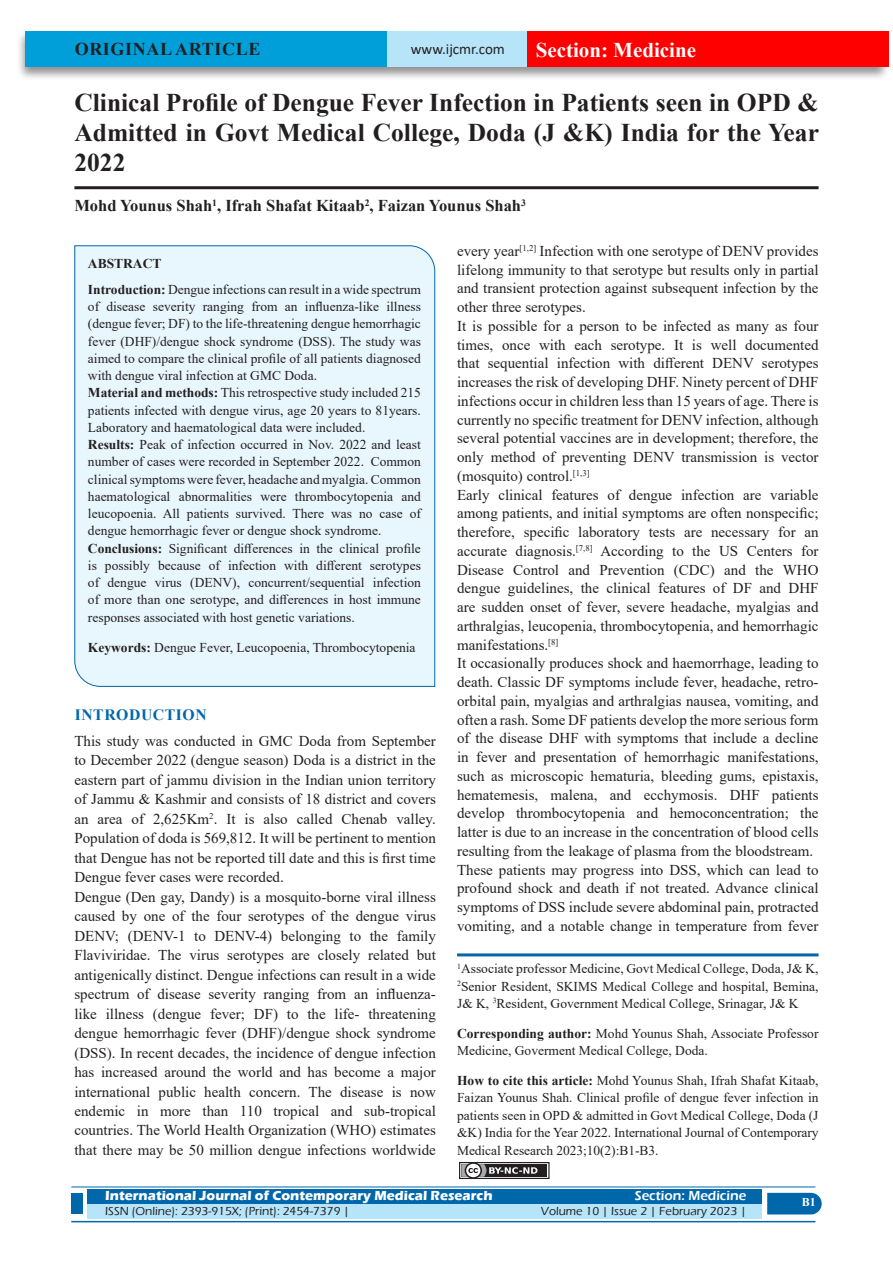
<style>
.page{position:relative;width:893px;height:1263px;background:#fff}
.page>*{position:absolute;margin:0;border:0;box-sizing:border-box;transform-origin:0 0}
.A_Title_New{font:700 25.5px/30px "Times New Roman";color:#231f20;text-align:justify}
.t1{font:700 21px "Times New Roman";color:#fff}
.AT_new{font:700 18px "Times New Roman";letter-spacing:.035em;color:#231f20}
.AU-New{font:700 16.5px "Times New Roman";color:#231f20}
.t2{font:700 15.75px "Times New Roman";letter-spacing:.035em;color:#0067aa}
.TX_New{font:15px/18.8px "Times New Roman";color:#231f20;text-align:justify}
.t3{font:15px "Calibri";color:#231f20}
.ABS_TEXT_New{font:13.5px/17.2px "Times New Roman";color:#231f20;text-align:justify}
.HTC_new{font:13.5px/17.4px "Times New Roman";letter-spacing:-.005em;color:#231f20;text-align:justify}
.Affi_New{font:13.5px/17.2px "Times New Roman";color:#231f20;text-align:justify}
.Corresponding{font:13.5px/17.2px "Times New Roman";color:#231f20}
.t4{font:700 13.5px "Eras ITC";color:#fff}
.Keyword_New{font:13.5px "Times New Roman";color:#231f20}
.t5{font:600 13.5px "Eras ITC";color:#fff}
.ABS_new{font:700 13.5px "Times New Roman";color:#231f20}
.t6{font:500 12px "Eras ITC";color:#231f20}
.t7{font:700 12px "Times New Roman";color:#fff}
.s1{font-weight:700}
</style>
<div class="page">
<div style="left:16px;top:29px;width:875px;height:52px;background:#231f20;opacity:.5"></div>
<div style="left:25px;top:31px;width:858px;height:35px;background:#b6e4f9"></div>
<div style="left:25px;top:31px;width:362px;height:35px;background:#009fda"></div>
<div style="left:527px;top:31px;width:361px;height:35px;background:#f00"></div>
<div style="left:459px;top:1162px;width:91px;height:17px;border:1px solid #231f20"></div>
<div style="left:461px;top:1164px;width:86px;height:13px;background:#231f20"></div>
<svg style="left:461px;top:1162px;width:76px;height:17px"></svg>
<div style="left:87px;top:1189px;width:674px;height:15px;background:#0067aa"></div>
<div style="left:87px;top:1204px;width:674px;height:15px;background:#b6e4f9"></div>
<svg style="left:767px;top:1193px;width:55px;height:21px"></svg>
<hr style="left:71px;top:1186px;width:744px;height:1px;background:#0067aa">
<hr style="left:71px;top:1221px;width:744px;height:1px;background:#0067aa">
<div style="left:71px;top:1193px;width:12px;height:21px;background:#0067aa"></div>
<hr style="left:74px;top:186px;width:745px;height:3px;background:#231f20">
<div style="left:74px;top:245px;width:361px;height:442px;background:#e8f6fd"></div>
<hr style="left:457px;top:953px;width:362px;height:3px;background:#0067aa">
<p class="AT_new" style="left:75px;top:36px;width:187px">ORIGINAL ARTICLE</p>
<p class="t3" style="left:411px;top:39px;width:96px">www.ijcmr.com</p>
<h2 class="t1" style="left:536px;top:35px;width:162px">Section: Medicine</h2>
<p class="A_Title_New" style="left:74px;top:87px;width:746px">Clinical Profile of Dengue Fever Infection in Patients seen in OPD &amp; Admitted in Govt Medical College, Doda (J &amp;K) India for the Year 2022</p>
<p class="AU-New" style="left:74px;top:194px;width:453px">Mohd Younus Shah<sup>1</sup>, Ifrah Shafat Kitaab<sup>2</sup>, Faizan Younus Shah<sup>3</sup></p>
<p class="ABS_new" style="left:88px;top:254px;width:75px">ABSTRACT</p>
<p class="ABS_TEXT_New" style="left:88px;top:280px;width:335px"><span class="s1">Introduction:</span> Dengue infections can result in a wide spectrum of disease severity ranging from an influenza-like illness (dengue fever; DF) to the life-threatening dengue hemorrhagic fever (DHF)/dengue shock syndrome (DSS). The study was aimed to compare the clinical profile of all patients diagnosed with dengue viral infection at GMC Doda.</p>
<p class="ABS_TEXT_New" style="left:88px;top:384px;width:335px"><span class="s1">Material and methods:</span> This retrospective study included 215 patients infected with dengue virus, age 20 years to 81years.<br>Laboratory and haematological data were included.</p>
<p class="ABS_TEXT_New" style="left:88px;top:435px;width:335px"><span class="s1">Results:</span> Peak of infection occurred in Nov. 2022 and least number of cases were recorded in September 2022. Common clinical symptoms were fever, headache and myalgia. Common haematological abnormalities were thrombocytopenia and leucopoenia. All patients survived. There was no case of dengue hemorrhagic fever or dengue shock syndrome.</p>
<p class="ABS_TEXT_New" style="left:88px;top:539px;width:335px"><span class="s1">Conclusions:</span> Significant differences in the clinical profile is possibly because of infection with different serotypes of dengue virus (DENV), concurrent/sequential infection of more than one serotype, and differences in host immune responses associated with host genetic variations.</p>
<p class="Keyword_New" style="left:88px;top:638px;width:329px"><span class="s1">Keywords:</span> Dengue Fever, Leucopoenia, Thrombocytopenia</p>
<h1 class="t2" style="left:75px;top:703px;width:134px">INTRODUCTION</h1>
<p class="TX_New" style="left:74px;top:730px;width:363px;line-height:19.5px">This study was conducted in GMC Doda from September to December 2022 (dengue season) Doda is a district in the eastern part of jammu division in the Indian union territory of Jammu &amp; Kashmir and consists of 18 district and covers an area of 2,625Km<sup>2</sup>. It is also called Chenab valley.<br>Population of doda is 569,812. It will be pertinent to mention that Dengue has not be reported till date and this is first time Dengue fever cases were recorded.</p>
<p class="TX_New" style="left:74px;top:886px;width:363px;line-height:19.5px">Dengue (Den gay, Dandy) is a mosquito-borne viral illness caused by one of the four serotypes of the dengue virus DENV; (DENV-1 to DENV-4) belonging to the family Flaviviridae. The virus serotypes are closely related but antigenically distinct. Dengue infections can result in a wide spectrum of disease severity ranging from an influenza&shy;like illness (dengue fever; DF) to the life- threatening dengue hemorrhagic fever (DHF)/dengue shock syndrome (DSS). In recent decades, the incidence of dengue infection has increased around the world and has become a major international public health concern. The disease is now endemic in more than 110 tropical and sub-tropical countries. The World Health Organization (WHO) estimates that there may be 50 million dengue infections worldwide</p>
<p class="TX_New" style="left:457px;top:241px;width:363px">every year<sup>[1,2]</sup> Infection with one serotype of DENV provides lifelong immunity to that serotype but results only in partial and transient protection against subsequent infection by the other three serotypes.</p>
<p class="TX_New" style="left:457px;top:316px;width:363px">It is possible for a person to be infected as many as four times, once with each serotype. It is well documented that sequential infection with different DENV serotypes increases the risk of developing DHF. Ninety percent of DHF infections occur in children less than 15 years of age. There is currently no specific treatment for DENV infection, although several potential vaccines are in development; therefore, the only method of preventing DENV transmission is vector (mosquito) control.<sup>[1,3]</sup></p>
<p class="TX_New" style="left:457px;top:485px;width:363px">Early clinical features of dengue infection are variable among patients, and initial symptoms are often nonspecific; therefore, specific laboratory tests are necessary for an accurate diagnosis.<sup>[7,8]</sup> According to the US Centers for Disease Control and Prevention (CDC) and the WHO dengue guidelines, the clinical features of DF and DHF are sudden onset of fever, severe headache, myalgias and arthralgias, leucopenia, thrombocytopenia, and hemorrhagic manifestations.<sup>[8]</sup></p>
<p class="TX_New" style="left:457px;top:653px;width:363px">It occasionally produces shock and haemorrhage, leading to death. Classic DF symptoms include fever, headache, retro&shy;orbital pain, myalgias and arthralgias nausea, vomiting, and often a rash. Some DF patients develop the more serious form of the disease DHF with symptoms that include a decline in fever and presentation of hemorrhagic manifestations, such as microscopic hematuria, bleeding gums, epistaxis, hematemesis, malena, and ecchymosis. DHF patients develop thrombocytopenia and hemoconcentration; the latter is due to an increase in the concentration of blood cells resulting from the leakage of plasma from the bloodstream.</p>
<p class="TX_New" style="left:457px;top:860px;width:363px">These patients may progress into DSS, which can lead to profound shock and death if not treated. Advance clinical symptoms of DSS include severe abdominal pain, protracted vomiting, and a notable change in temperature from fever</p>
<p class="Affi_New" style="left:457px;top:960px;width:363px"><sup>1</sup>Associate professor Medicine, Govt Medical College, Doda, J&amp; K, <sup>2</sup>Senior Resident, SKIMS Medical College and hospital, Bemina, J&amp; K, <sup>3</sup>Resident, Government Medical College, Srinagar, J&amp; K</p>
<p class="Corresponding" style="left:457px;top:1024px;width:363px"><span class="s1">Corresponding author:</span> Mohd Younus Shah, Associate Professor<br>Medicine, Goverment Medical College, Doda.</p>
<p class="HTC_new" style="left:457px;top:1071px;width:363px"><span class="s1">How to cite this article:</span> Mohd Younus Shah, Ifrah Shafat Kitaab, Faizan Younus Shah. Clinical profile of dengue fever infection in patients seen in OPD &amp; admitted in Govt Medical College, Doda (J &amp;K) India for the Year 2022. International Journal of Contemporary Medical Research 2023;10(2):B1-B3.</p>
<p class="t4" style="left:105px;top:1188px;width:389px">International Journal of Contemporary Medical Research</p>
<p class="t5" style="left:635px;top:1188px;width:113px">Section: Medicine</p>
<p class="t6" style="left:105px;top:1204px;width:246px">ISSN (Online): 2393-915X; (Print): 2454-7379 |</p>
<p class="t6" style="left:541px;top:1204px;width:207px">Volume 10 | Issue 2 | February 2023 |</p>
<p class="t7" style="left:802px;top:1194px;width:16px">B1</p>
</div>
